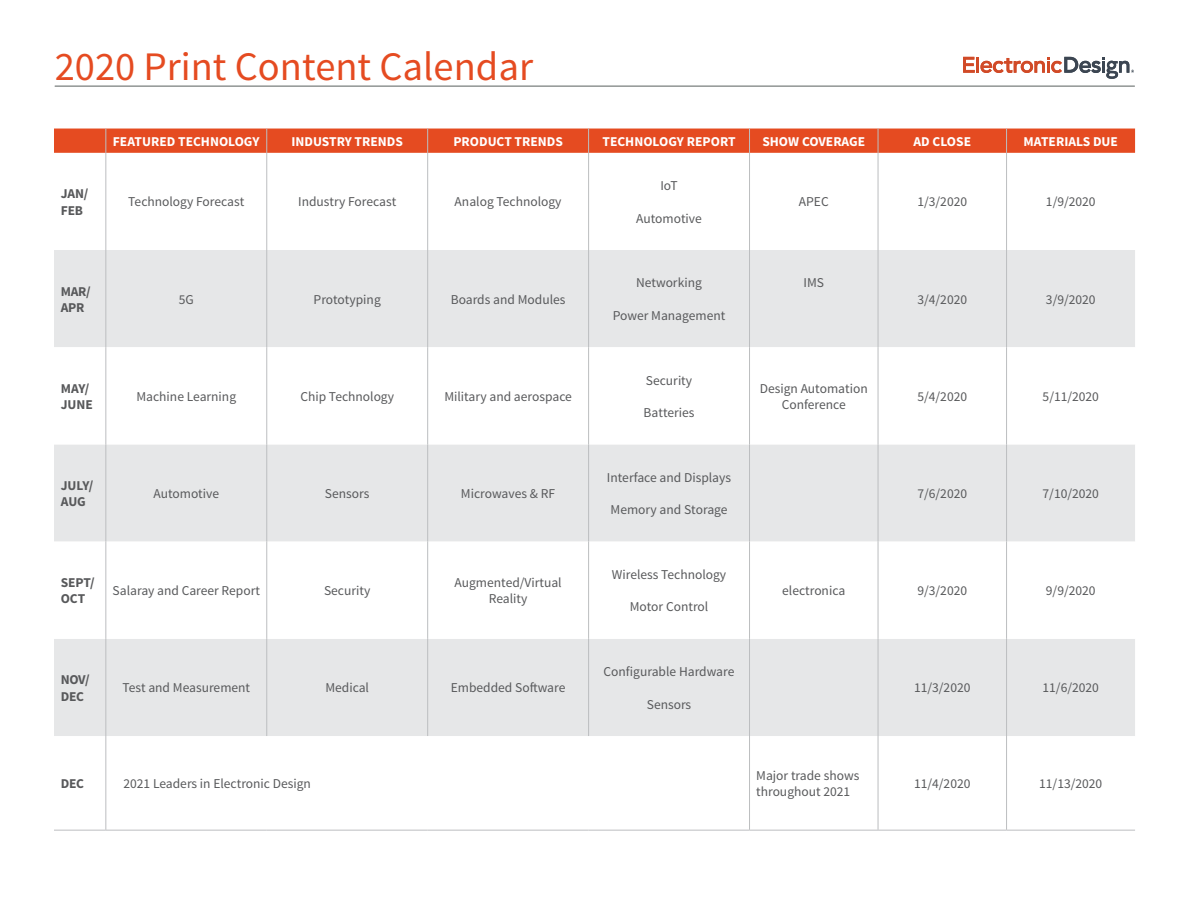
<style>
.page{position:relative;width:1188px;height:918px;background:#fff}
.page>*{position:absolute;margin:0;border:0;box-sizing:border-box;transform-origin:0 0}
.t1{font:40.5px "Source Sans Pro";color:#e54b21}
.t2{font:13.5px/16.2px "Source Sans Pro";color:#58595b;text-align:center}
.t3{font:700 13.5px "Source Sans Pro";color:#fff}
.t4{font:700 13.5px/16.2px "Source Sans Pro";letter-spacing:-.01em;color:#58595b}
</style>
<div class="page">
<hr style="left:55px;top:86px;width:1080px;height:1px;background:#8c9190">
<svg style="left:963px;top:57px;width:171px;height:22px"></svg>
<div style="left:54px;top:250px;width:1081px;height:97px;background:#e6e7e8"></div>
<svg style="left:54px;top:347px;width:1081px;height:483px"></svg>
<hr style="left:266px;top:153px;width:1px;height:97px;background:#bcbec0">
<hr style="left:427px;top:153px;width:1px;height:97px;background:#bcbec0">
<hr style="left:588px;top:153px;width:1px;height:97px;background:#bcbec0">
<hr style="left:749px;top:153px;width:1px;height:97px;background:#bcbec0">
<hr style="left:878px;top:153px;width:1px;height:97px;background:#bcbec0">
<hr style="left:1006px;top:153px;width:1px;height:97px;background:#bcbec0">
<hr style="left:266px;top:250px;width:1px;height:97px;background:#bcbec0">
<hr style="left:427px;top:250px;width:1px;height:97px;background:#bcbec0">
<hr style="left:588px;top:250px;width:1px;height:97px;background:#bcbec0">
<hr style="left:749px;top:250px;width:1px;height:97px;background:#bcbec0">
<hr style="left:878px;top:250px;width:1px;height:97px;background:#bcbec0">
<hr style="left:1006px;top:250px;width:1px;height:97px;background:#bcbec0">
<hr style="left:266px;top:347px;width:1px;height:97px;background:#bcbec0">
<hr style="left:427px;top:347px;width:1px;height:97px;background:#bcbec0">
<hr style="left:588px;top:347px;width:1px;height:97px;background:#bcbec0">
<hr style="left:749px;top:347px;width:1px;height:97px;background:#bcbec0">
<hr style="left:878px;top:347px;width:1px;height:97px;background:#bcbec0">
<hr style="left:1006px;top:347px;width:1px;height:97px;background:#bcbec0">
<hr style="left:266px;top:444px;width:1px;height:98px;background:#bcbec0">
<hr style="left:427px;top:444px;width:1px;height:98px;background:#bcbec0">
<hr style="left:588px;top:444px;width:1px;height:98px;background:#bcbec0">
<hr style="left:749px;top:444px;width:1px;height:98px;background:#bcbec0">
<hr style="left:878px;top:444px;width:1px;height:98px;background:#bcbec0">
<hr style="left:1006px;top:444px;width:1px;height:98px;background:#bcbec0">
<hr style="left:266px;top:542px;width:1px;height:97px;background:#bcbec0">
<hr style="left:427px;top:542px;width:1px;height:97px;background:#bcbec0">
<hr style="left:588px;top:542px;width:1px;height:97px;background:#bcbec0">
<hr style="left:749px;top:542px;width:1px;height:97px;background:#bcbec0">
<hr style="left:878px;top:542px;width:1px;height:97px;background:#bcbec0">
<hr style="left:1006px;top:542px;width:1px;height:97px;background:#bcbec0">
<hr style="left:266px;top:639px;width:1px;height:97px;background:#bcbec0">
<hr style="left:427px;top:639px;width:1px;height:97px;background:#bcbec0">
<hr style="left:588px;top:639px;width:1px;height:97px;background:#bcbec0">
<hr style="left:749px;top:639px;width:1px;height:97px;background:#bcbec0">
<hr style="left:878px;top:639px;width:1px;height:97px;background:#bcbec0">
<hr style="left:1006px;top:639px;width:1px;height:97px;background:#bcbec0">
<hr style="left:749px;top:736px;width:1px;height:94px;background:#bcbec0">
<hr style="left:878px;top:736px;width:1px;height:94px;background:#bcbec0">
<hr style="left:1006px;top:736px;width:1px;height:94px;background:#bcbec0">
<hr style="left:54px;top:830px;width:52px;height:1px;background:#bcbec0">
<hr style="left:106px;top:830px;width:161px;height:1px;background:#bcbec0">
<hr style="left:267px;top:830px;width:161px;height:1px;background:#bcbec0">
<hr style="left:428px;top:830px;width:161px;height:1px;background:#bcbec0">
<hr style="left:589px;top:830px;width:161px;height:1px;background:#bcbec0">
<hr style="left:750px;top:830px;width:128px;height:1px;background:#bcbec0">
<hr style="left:878px;top:830px;width:129px;height:1px;background:#bcbec0">
<hr style="left:1007px;top:830px;width:128px;height:1px;background:#bcbec0">
<div style="left:54px;top:129px;width:1081px;height:24px;background:#e54b21"></div>
<hr style="left:105px;top:153px;width:1px;height:97px;background:#bcbec0">
<hr style="left:105px;top:250px;width:1px;height:97px;background:#bcbec0">
<hr style="left:105px;top:347px;width:1px;height:97px;background:#bcbec0">
<hr style="left:105px;top:444px;width:1px;height:98px;background:#bcbec0">
<hr style="left:105px;top:542px;width:1px;height:97px;background:#bcbec0">
<hr style="left:105px;top:639px;width:1px;height:97px;background:#bcbec0">
<hr style="left:105px;top:736px;width:1px;height:94px;background:#bcbec0">
<h1 class="t1" style="left:55px;top:41px;width:480px">2020 Print Content Calendar</h1>
<p class="t3" style="left:113px;top:133px;width:148px">FEATURED TECHNOLOGY</p>
<p class="t3" style="left:291px;top:133px;width:113px">INDUSTRY TRENDS</p>
<p class="t3" style="left:453px;top:133px;width:111px">PRODUCT TRENDS</p>
<p class="t3" style="left:603px;top:133px;width:135px">TECHNOLOGY REPORT</p>
<p class="t3" style="left:762px;top:133px;width:104px">SHOW COVERAGE</p>
<p class="t3" style="left:913px;top:133px;width:59px">AD CLOSE</p>
<p class="t3" style="left:1024px;top:133px;width:96px">MATERIALS DUE</p>
<p class="t4" style="left:61px;top:186px;width:29px">JAN/<br>FEB</p>
<p class="t2" style="left:128px;top:194px;width:117px">Technology Forecast</p>
<p class="t2" style="left:298px;top:194px;width:100px">Industry Forecast</p>
<p class="t2" style="left:455px;top:194px;width:108px">Analog Technology</p>
<p class="t4" style="left:61px;top:283px;width:32px">MAR/<br>APR</p>
<p class="t2" style="left:179px;top:291px;width:17px">5G</p>
<p class="t2" style="left:314px;top:291px;width:69px">Prototyping</p>
<p class="t2" style="left:451px;top:291px;width:116px">Boards and Modules</p>
<p class="t4" style="left:61px;top:381px;width:34px">MAY/<br>JUNE</p>
<p class="t2" style="left:136px;top:389px;width:101px">Machine Learning</p>
<p class="t2" style="left:300px;top:389px;width:95px">Chip Technology</p>
<p class="t2" style="left:444px;top:389px;width:129px">Military and aerospace</p>
<p class="t4" style="left:61px;top:478px;width:34px">JULY/<br>AUG</p>
<p class="t2" style="left:153px;top:486px;width:67px">Automotive</p>
<p class="t2" style="left:325px;top:486px;width:46px">Sensors</p>
<p class="t2" style="left:461px;top:486px;width:96px">Microwaves &amp; RF</p>
<p class="t4" style="left:61px;top:575px;width:36px">SEPT/<br>OCT</p>
<p class="t2" style="left:113px;top:583px;width:149px">Salaray and Career Report</p>
<p class="t2" style="left:324px;top:583px;width:48px">Security</p>
<p class="t2" style="left:455px;top:575px;width:109px">Augmented/Virtual<br>Reality</p>
<p class="t4" style="left:61px;top:672px;width:30px">NOV/<br>DEC</p>
<p class="t2" style="left:122px;top:680px;width:129px">Test and Measurement</p>
<p class="t2" style="left:325px;top:680px;width:45px">Medical</p>
<p class="t2" style="left:451px;top:680px;width:116px">Embedded Software</p>
<p class="t2" style="left:660px;top:178px;width:19px">IoT</p>
<p class="t2" style="left:636px;top:210px;width:67px">Automotive</p>
<p class="t2" style="left:636px;top:275px;width:67px">Networking</p>
<p class="t2" style="left:613px;top:308px;width:114px">Power Management</p>
<p class="t2" style="left:646px;top:372px;width:48px">Security</p>
<p class="t2" style="left:644px;top:405px;width:52px">Batteries</p>
<p class="t2" style="left:607px;top:470px;width:126px">Interface and Displays</p>
<p class="t2" style="left:611px;top:502px;width:119px">Memory and Storage</p>
<p class="t2" style="left:612px;top:567px;width:116px">Wireless Technology</p>
<p class="t2" style="left:630px;top:599px;width:80px">Motor Control</p>
<p class="t2" style="left:604px;top:664px;width:132px">Configurable Hardware</p>
<p class="t2" style="left:647px;top:696px;width:46px">Sensors</p>
<p class="t2" style="left:799px;top:194px;width:31px">APEC</p>
<p class="t2" style="left:917px;top:194px;width:51px">1/3/2020</p>
<p class="t2" style="left:1046px;top:194px;width:51px">1/9/2020</p>
<p class="t2" style="left:803px;top:275px;width:22px">IMS</p>
<p class="t2" style="left:917px;top:291px;width:51px">3/4/2020</p>
<p class="t2" style="left:1046px;top:291px;width:51px">3/9/2020</p>
<p class="t2" style="left:760px;top:380px;width:109px">Design Automation<br>Conference</p>
<p class="t2" style="left:917px;top:389px;width:51px">5/4/2020</p>
<p class="t2" style="left:1043px;top:389px;width:58px">5/11/2020</p>
<p class="t2" style="left:917px;top:486px;width:51px">7/6/2020</p>
<p class="t2" style="left:1043px;top:486px;width:58px">7/10/2020</p>
<p class="t2" style="left:782px;top:583px;width:65px">electronica</p>
<p class="t2" style="left:917px;top:583px;width:51px">9/3/2020</p>
<p class="t2" style="left:1046px;top:583px;width:51px">9/9/2020</p>
<p class="t2" style="left:914px;top:680px;width:58px">11/3/2020</p>
<p class="t2" style="left:1043px;top:680px;width:58px">11/6/2020</p>
<p class="t4" style="left:61px;top:776px;width:25px">DEC</p>
<p class="t2" style="left:123px;top:776px;width:189px">2021 Leaders in Electronic Design</p>
<p class="t2" style="left:756px;top:768px;width:105px;text-align:left">Major trade shows throughout 2021</p>
<p class="t2" style="left:914px;top:776px;width:58px">11/4/2020</p>
<p class="t2" style="left:1039px;top:776px;width:65px">11/13/2020</p>
</div>
